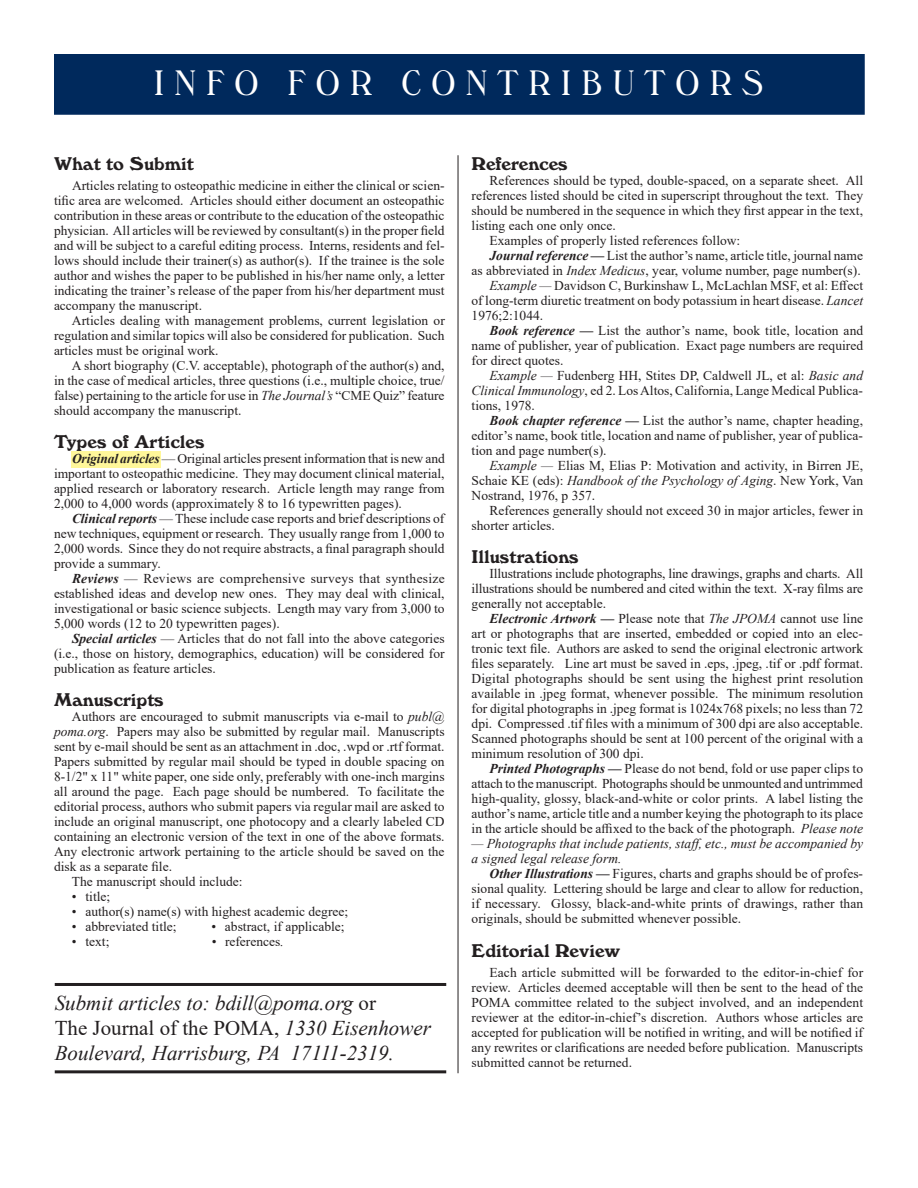
<style>
.page{position:relative;width:918px;height:1188px;background:#fff}
.page>*{position:absolute;margin:0;border:0;box-sizing:border-box;transform-origin:0 0}
.Department_tag{font:300 36px "Windsor BT";color:#fff;scale:.9 1}
.Pull_quote{font:italic 21px/25.2px "Times New Roman";color:#231f20}
.Subhead_bodytext{font:18px "Windsor BT";color:#231f20}
.Subhead_bodytext-2{font:13.5px/15px "Times New Roman";color:#231f20;text-align:justify}
.Subhead_bodytext-3{font:italic 13.5px/15px "Times New Roman";color:#231f20}
.s1{font-style:italic}
.s2{font-weight:700;font-style:italic}
.s3{font-style:normal}
</style>
<div class="page">
<div style="left:71px;top:451px;width:89px;height:16px;background:#fff79a"></div>
<hr style="left:458px;top:155px;width:1px;height:918px;background:#231f20">
<div style="left:54px;top:54px;width:811px;height:61px;background:#00295c;border:2px solid #00295c"></div>
<hr style="left:55px;top:983px;width:391px;height:3px;background:#231f20">
<hr style="left:55px;top:1070px;width:391px;height:3px;background:#231f20">
<p class="Department_tag" style="left:153px;top:61px;width:680px">I N F O F O R C O N T R I B U T O R S</p>
<p class="Subhead_bodytext" style="left:54px;top:153px;width:141px">What to Submit</p>
<p class="Subhead_bodytext-2" style="left:54px;top:177px;width:392px;text-indent:18px">Articles relating to osteopathic medicine in either the clinical or scien&shy;tific area are welcomed. Articles should either document an osteopathic contribution in these areas or contribute to the education of the osteopathic physician. All articles will be reviewed by consultant(s) in the proper field and will be subject to a careful editing process. Interns, residents and fel&shy;lows should include their trainer(s) as author(s). If the trainee is the sole author and wishes the paper to be published in his/her name only, a letter indicating the trainer’s release of the paper from his/her department must accompany the manuscript.</p>
<p class="Subhead_bodytext-2" style="left:54px;top:312px;width:392px;text-indent:18px">Articles dealing with management problems, current legislation or regulation and similar topics will also be considered for publication. Such articles must be original work.</p>
<p class="Subhead_bodytext-2" style="left:54px;top:357px;width:392px;text-indent:18px">A short biography (C.V. acceptable), photograph of the author(s) and, in the case of medical articles, three questions (i.e., multiple choice, true/ false) pertaining to the article for use in <span class="s1">The Journal’s</span> “CME Quiz” feature should accompany the manuscript.</p>
<p class="Subhead_bodytext" style="left:54px;top:431px;width:152px">Types of Articles</p>
<p class="Subhead_bodytext-2" style="left:54px;top:450px;width:392px;text-indent:18px"><span class="s2">Original articles</span> — Original articles present information that is new and important to osteopathic medicine. They may document clinical material, applied research or laboratory research. Article length may range from 2,000 to 4,000 words (approximately 8 to 16 typewritten pages).</p>
<p class="Subhead_bodytext-2" style="left:54px;top:510px;width:392px;text-indent:18px"><span class="s2">Clinical reports</span> — These include case reports and brief descriptions of new techniques, equipment or research. They usually range from 1,000 to 2,000 words. Since they do not require abstracts, a final paragraph should provide a summary.</p>
<p class="Subhead_bodytext-2" style="left:54px;top:570px;width:392px;text-indent:18px"><span class="s2">Reviews</span> — Reviews are comprehensive surveys that synthesize established ideas and develop new ones. They may deal with clinical, investigational or basic science subjects. Length may vary from 3,000 to 5,000 words (12 to 20 typewritten pages).</p>
<p class="Subhead_bodytext-2" style="left:54px;top:630px;width:392px;text-indent:18px"><span class="s2">Special articles</span> — Articles that do not fall into the above categories (i.e., those on history, demographics, education) will be considered for publication as feature articles.</p>
<p class="Subhead_bodytext" style="left:54px;top:689px;width:111px">Manuscripts</p>
<p class="Subhead_bodytext-2" style="left:54px;top:708px;width:392px;text-indent:18px">Authors are encouraged to submit manuscripts via e-mail to <span class="s1">publ@ poma.org</span>. Papers may also be submitted by regular mail. Manuscripts sent by e-mail should be sent as an attachment in .doc, .wpd or .rtf format.<br>Papers submitted by regular mail should be typed in double spacing on 8-1/2" x 11" white paper, one side only, preferably with one-inch margins all around the page. Each page should be numbered. To facilitate the editorial process, authors who submit papers via regular mail are asked to include an original manuscript, one photocopy and a clearly labeled CD containing an electronic version of the text in one of the above formats.<br>Any electronic artwork pertaining to the article should be saved on the disk as a separate file.</p>
<p class="Subhead_bodytext-2" style="left:72px;top:873px;width:172px">The manuscript should include:</p>
<p class="Subhead_bodytext-2" style="left:72px;top:888px;width:40px">• title;</p>
<p class="Subhead_bodytext-2" style="left:72px;top:903px;width:278px">• author(s) name(s) with highest academic degree;</p>
<p class="Subhead_bodytext-2" style="left:72px;top:918px;width:106px">• abbreviated title;</p>
<p class="Subhead_bodytext-2" style="left:211px;top:918px;width:135px">• abstract, if applicable;</p>
<p class="Subhead_bodytext-2" style="left:72px;top:933px;width:39px">• text;</p>
<p class="Subhead_bodytext-2" style="left:212px;top:933px;width:74px"><span class="s1">•</span> references<span class="s1">.</span></p>
<p class="Pull_quote" style="left:55px;top:990px;width:378px">Submit articles to: bdill@poma.org <span class="s3">or<br>The Journal of the POMA,</span> 1330 Eisenhower<br>Boulevard, Harrisburg, PA 17111-2319.</p>
<p class="Subhead_bodytext" style="left:472px;top:153px;width:98px">References</p>
<p class="Subhead_bodytext-2" style="left:472px;top:172px;width:393px;text-indent:18px">References should be typed, double-spaced, on a separate sheet. All references listed should be cited in superscript throughout the text. They should be numbered in the sequence in which they first appear in the text, listing each one only once.</p>
<p class="Subhead_bodytext-2" style="left:490px;top:232px;width:252px">Examples of properly listed references follow:</p>
<p class="Subhead_bodytext-2" style="left:490px;top:247px;width:375px"><span class="s2">Journal reference —</span> List the author’s name, article title, journal name</p>
<p class="Subhead_bodytext-2" style="left:472px;top:262px;width:391px">as abbreviated in <span class="s1">Index Medicus</span>, year, volume number, page number(s).</p>
<p class="Subhead_bodytext-2" style="left:490px;top:277px;width:375px"><span class="s1">Example —</span> Davidson C, Burkinshaw L, McLachlan MSF, et al: Effect</p>
<p class="Subhead_bodytext-2" style="left:472px;top:292px;width:393px">of long-term diuretic treatment on body potassium in heart disease. <span class="s1">Lancet</span></p>
<p class="Subhead_bodytext-2" style="left:472px;top:307px;width:73px">1976;2:1044.</p>
<p class="Subhead_bodytext-2" style="left:472px;top:322px;width:393px;text-indent:18px"><span class="s2">Book reference —</span> List the author’s name, book title, location and name of publisher, year of publication. Exact page numbers are required for direct quotes.</p>
<p class="Subhead_bodytext-2" style="left:472px;top:367px;width:393px;text-indent:18px"><span class="s1">Example —</span> Fudenberg HH, Stites DP, Caldwell JL, et al: <span class="s1">Basic and Clinical Immunology</span>, ed 2. Los Altos, California, Lange Medical Publica&shy;tions, 1978.</p>
<p class="Subhead_bodytext-2" style="left:472px;top:412px;width:393px;text-indent:18px"><span class="s2">Book chapter reference —</span> List the author’s name, chapter heading, editor’s name, book title, location and name of publisher, year of publica&shy;tion and page number(s).</p>
<p class="Subhead_bodytext-2" style="left:472px;top:457px;width:393px;text-indent:18px"><span class="s1">Example —</span> Elias M, Elias P: Motivation and activity, in Birren JE, Schaie KE (eds): <span class="s1">Handbook of the Psychology of Aging</span>. New York, Van Nostrand, 1976, p 357.</p>
<p class="Subhead_bodytext-2" style="left:472px;top:502px;width:393px;text-indent:18px">References generally should not exceed 30 in major articles, fewer in shorter articles.</p>
<p class="Subhead_bodytext" style="left:472px;top:546px;width:109px">Illustrations</p>
<p class="Subhead_bodytext-2" style="left:472px;top:565px;width:393px;text-indent:18px">Illustrations include photographs, line drawings, graphs and charts. All illustrations should be numbered and cited within the text. X-ray films are generally not acceptable.</p>
<p class="Subhead_bodytext-2" style="left:472px;top:610px;width:393px;text-indent:18px"><span class="s2">Electronic Artwork —</span> Please note that <span class="s1">The JPOMA</span> cannot use line art or photographs that are inserted, embedded or copied into an elec&shy;tronic text file. Authors are asked to send the original electronic artwork files separately. Line art must be saved in .eps, .jpeg, .tif or .pdf format.<br>Digital photographs should be sent using the highest print resolution available in .jpeg format, whenever possible. The minimum resolution for digital photographs in .jpeg format is 1024x768 pixels; no less than 72 dpi. Compressed .tif files with a minimum of 300 dpi are also acceptable.<br>Scanned photographs should be sent at 100 percent of the original with a minimum resolution of 300 dpi.</p>
<p class="Subhead_bodytext-2" style="left:472px;top:760px;width:393px;text-indent:18px"><span class="s2">Printed Photographs —</span> Please do not bend, fold or use paper clips to attach to the manuscript. Photographs should be unmounted and untrimmed high-quality, glossy, black-and-white or color prints. A label listing the author’s name, article title and a number keying the photograph to its place in the article should be affixed to the back of the photograph. <span class="s1">Please note</span></p>
<p class="Subhead_bodytext-3" style="left:472px;top:836px;width:393px">— Photographs that include patients, staff, etc., must be accompanied by a signed legal release form.</p>
<p class="Subhead_bodytext-2" style="left:472px;top:865px;width:393px;text-indent:18px"><span class="s2">Other Illustrations —</span> Figures, charts and graphs should be of profes&shy;sional quality. Lettering should be large and clear to allow for reduction, if necessary. Glossy, black-and-white prints of drawings, rather than originals, should be submitted whenever possible.</p>
<p class="Subhead_bodytext" style="left:472px;top:941px;width:150px">Editorial Review</p>
<p class="Subhead_bodytext-2" style="left:472px;top:964px;width:393px;text-indent:18px">Each article submitted will be forwarded to the editor-in-chief for review. Articles deemed acceptable will then be sent to the head of the POMA committee related to the subject involved, and an independent reviewer at the editor-in-chief’s discretion. Authors whose articles are accepted for publication will be notified in writing, and will be notified if any rewrites or clarifications are needed before publication. Manuscripts submitted cannot be returned.</p>
</div>
